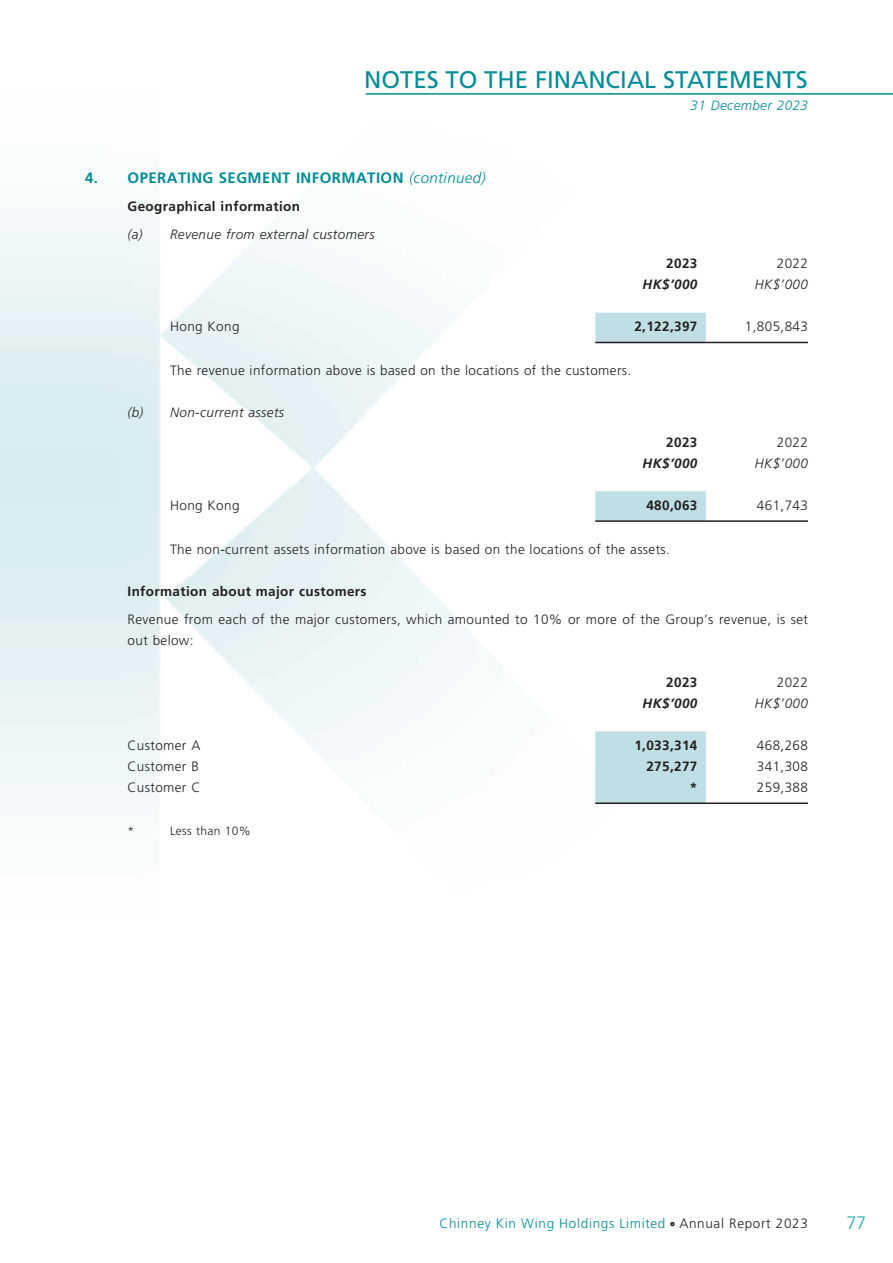
<style>
.page{position:relative;width:893px;height:1263px;background:#fff}
.page>*{position:absolute;margin:0;border:0;box-sizing:border-box;transform-origin:0 0}
.t1{font:24px "Frutiger LT Std";color:#008b98}
.t2{font:300 18px "Frutiger LT Std";color:#1ca5b1}
.t3{font:700 15px "Frutiger LT Std";letter-spacing:.03em;color:#008b98}
.t4{font:300 13.5px/21px "Frutiger LT Std";letter-spacing:.03em;color:#231f20}
.t5{font:700 13.5px "Frutiger LT Std";letter-spacing:.03em;color:#231f20}
.t6{font:italic 300 13.5px "Frutiger LT Std";letter-spacing:.03em;color:#231f20}
.t7{font:300 13.5px "Frutiger LT Std";letter-spacing:.05em;color:#008b98}
.t8{font:italic 700 13.5px "Frutiger LT Std";letter-spacing:.03em;color:#231f20}
.t9{font:italic 300 13.5px "Frutiger LT Std";letter-spacing:.03em;color:#008b98}
.t10{font:300 12px "Frutiger LT Std";letter-spacing:.03em;color:#231f20}
.s1{font-weight:300;font-style:italic}
.s2{color:#231f20}
</style>
<div class="page">
<svg style="left:670px;top:1222px;width:5px;height:4px"></svg>
<hr style="left:366px;top:93px;width:527px;height:2px;background:#008b98">
<div style="left:595px;top:313px;width:111px;height:29px;background:#c0dfe4"></div>
<hr style="left:595px;top:342px;width:111px;height:1px;background:#231f20">
<hr style="left:706px;top:342px;width:102px;height:1px;background:#231f20">
<div style="left:595px;top:491px;width:111px;height:29px;background:#c0dfe4"></div>
<hr style="left:595px;top:520px;width:111px;height:2px;background:#231f20">
<hr style="left:706px;top:520px;width:102px;height:2px;background:#231f20">
<div style="left:595px;top:731px;width:111px;height:71px;background:#c0dfe4"></div>
<hr style="left:595px;top:802px;width:111px;height:2px;background:#231f20">
<hr style="left:706px;top:802px;width:102px;height:2px;background:#231f20">
<h1 class="t1" style="left:364px;top:66px;width:445px">NOTES TO THE FINANCIAL STATEMENTS</h1>
<p class="t9" style="left:690px;top:98px;width:119px">31 December 2023</p>
<p class="t3" style="left:85px;top:169px;width:402px">4. OPERATING SEGMENT INFORMATION <span class="s1">(continued)</span></p>
<p class="t5" style="left:128px;top:198px;width:174px">Geographical information</p>
<p class="t6" style="left:128px;top:226px;width:248px">(a) Revenue from external customers</p>
<p class="t5" style="left:666px;top:256px;width:33px">2023</p>
<p class="t4" style="left:777px;top:253px;width:33px">2022</p>
<p class="t8" style="left:643px;top:277px;width:56px">HK$’000</p>
<p class="t6" style="left:755px;top:277px;width:55px">HK$’000</p>
<p class="t4" style="left:170px;top:316px;width:71px">Hong Kong</p>
<p class="t5" style="left:634px;top:319px;width:65px">2,122,397</p>
<p class="t4" style="left:745px;top:316px;width:65px">1,805,843</p>
<p class="t4" style="left:170px;top:360px;width:463px">The revenue information above is based on the locations of the customers.</p>
<p class="t6" style="left:128px;top:405px;width:158px">(b) Non-current assets</p>
<p class="t5" style="left:666px;top:434px;width:33px">2023</p>
<p class="t4" style="left:777px;top:432px;width:33px">2022</p>
<p class="t8" style="left:643px;top:455px;width:56px">HK$’000</p>
<p class="t6" style="left:755px;top:456px;width:55px">HK$’000</p>
<p class="t4" style="left:170px;top:495px;width:71px">Hong Kong</p>
<p class="t5" style="left:646px;top:497px;width:53px">480,063</p>
<p class="t4" style="left:757px;top:495px;width:53px">461,743</p>
<p class="t4" style="left:170px;top:539px;width:501px">The non-current assets information above is based on the locations of the assets.</p>
<p class="t5" style="left:128px;top:583px;width:241px">Information about major customers</p>
<p class="t4" style="left:128px;top:609px;width:682px">Revenue from each of the major customers, which amounted to 10% or more of the Group’s revenue, is set out below:</p>
<p class="t5" style="left:666px;top:674px;width:33px">2023</p>
<p class="t4" style="left:777px;top:672px;width:33px">2022</p>
<p class="t8" style="left:643px;top:695px;width:56px">HK$’000</p>
<p class="t6" style="left:755px;top:696px;width:55px">HK$’000</p>
<p class="t4" style="left:128px;top:735px;width:74px">Customer A</p>
<p class="t5" style="left:634px;top:737px;width:65px">1,033,314</p>
<p class="t4" style="left:757px;top:735px;width:53px">468,268</p>
<p class="t4" style="left:128px;top:756px;width:73px">Customer B</p>
<p class="t5" style="left:646px;top:758px;width:53px">275,277</p>
<p class="t4" style="left:757px;top:756px;width:53px">341,308</p>
<p class="t4" style="left:128px;top:777px;width:74px">Customer C</p>
<p class="t5" style="left:690px;top:779px;width:9px">*</p>
<p class="t4" style="left:757px;top:777px;width:53px">259,388</p>
<p class="t10" style="left:128px;top:824px;width:8px">*</p>
<p class="t10" style="left:170px;top:824px;width:82px">Less than 10%</p>
<p class="t7" style="left:439px;top:1216px;width:370px">Chinney Kin Wing Holdings Limited <span class="s2">· Annual Report 2023</span></p>
<h2 class="t2" style="left:846px;top:1212px;width:21px">77</h2>
</div>
